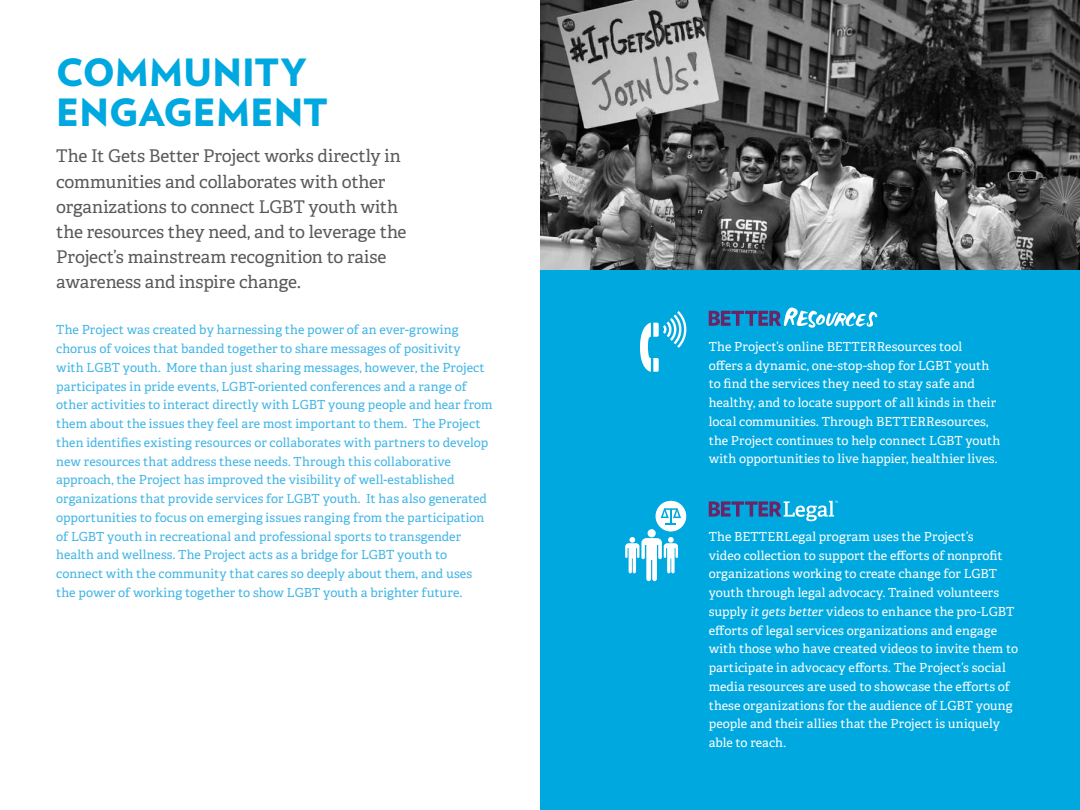
<style>
.page{position:relative;width:1080px;height:810px;background:#fff}
.page>*{position:absolute;margin:0;border:0;box-sizing:border-box;transform-origin:0 0}
.t1{font:900 37.5px/40px "Verlag";letter-spacing:.005em;color:#00a8e0}
.t2{font:17.5px/25px "Adelle Basic";letter-spacing:-.005em;color:#58595b}
.t3{font:12.5px/18.8px "Adelle Basic";letter-spacing:.005em;color:#41b5e5}
.t4{font:12.5px/18.8px "Adelle Basic";letter-spacing:.005em;color:#fff}
.s1{font-style:italic}
</style>
<div class="page">
<div style="left:540px;top:0;width:540px;height:810px;background:#00a8e0"></div>
<img style="left:540px;top:0;width:540px;height:270px">
<svg style="left:709px;top:501px;width:129px;height:20px"></svg>
<div style="left:648px;top:529px;width:8px;height:8px;background:#fff;border-radius:50%"></div>
<svg style="left:625px;top:537px;width:53px;height:44px"></svg>
<div style="left:656px;top:501px;width:30px;height:31px;background:#fff;border-radius:50%"></div>
<svg style="left:661px;top:508px;width:20px;height:16px"></svg>
<svg style="left:709px;top:307px;width:168px;height:21px"></svg>
<svg style="left:640px;top:311px;width:47px;height:61px"></svg>
<h1 class="t1" style="left:56px;top:51px;width:273px">COMMUNITY<br>ENGAGEMENT</h1>
<p class="t2" style="left:56px;top:144px;width:352px">The It Gets Better Project works directly in communities and collaborates with other organizations to connect LGBT youth with the resources they need, and to leverage the Project’s mainstream recognition to raise awareness and inspire change.</p>
<p class="t3" style="left:56px;top:321px;width:438px">The Project was created by harnessing the power of an ever-growing chorus of voices that banded together to share messages of positivity<br>with LGBT youth. More than just sharing messages, however, the Project participates in pride events, LGBT-oriented conferences and a range of other activities to interact directly with LGBT young people and hear from them about the issues they feel are most important to them. The Project then identifies existing resources or collaborates with partners to develop new resources that address these needs. Through this collaborative approach, the Project has improved the visibility of well-established organizations that provide services for LGBT youth. It has also generated opportunities to focus on emerging issues ranging from the participation of LGBT youth in recreational and professional sports to transgender health and wellness. The Project acts as a bridge for LGBT youth to connect with the community that cares so deeply about them, and uses the power of working together to show LGBT youth a brighter future.</p>
<p class="t4" style="left:709px;top:337px;width:293px">The Project’s online BETTERResources tool<br>offers a dynamic, one-stop-shop for LGBT youth to find the services they need to stay safe and healthy, and to locate support of all kinds in their local communities. Through BETTERResources, the Project continues to help connect LGBT youth with opportunities to live happier, healthier lives.</p>
<p class="t4" style="left:709px;top:527px;width:311px">The BETTERLegal program uses the Project’s<br>video collection to support the efforts of nonprofit organizations working to create change for LGBT youth through legal advocacy. Trained volunteers supply <span class="s1">it gets better</span> videos to enhance the pro-LGBT efforts of legal services organizations and engage with those who have created videos to invite them to participate in advocacy efforts. The Project’s social media resources are used to showcase the efforts of these organizations for the audience of LGBT young people and their allies that the Project is uniquely able to reach.</p>
</div>
